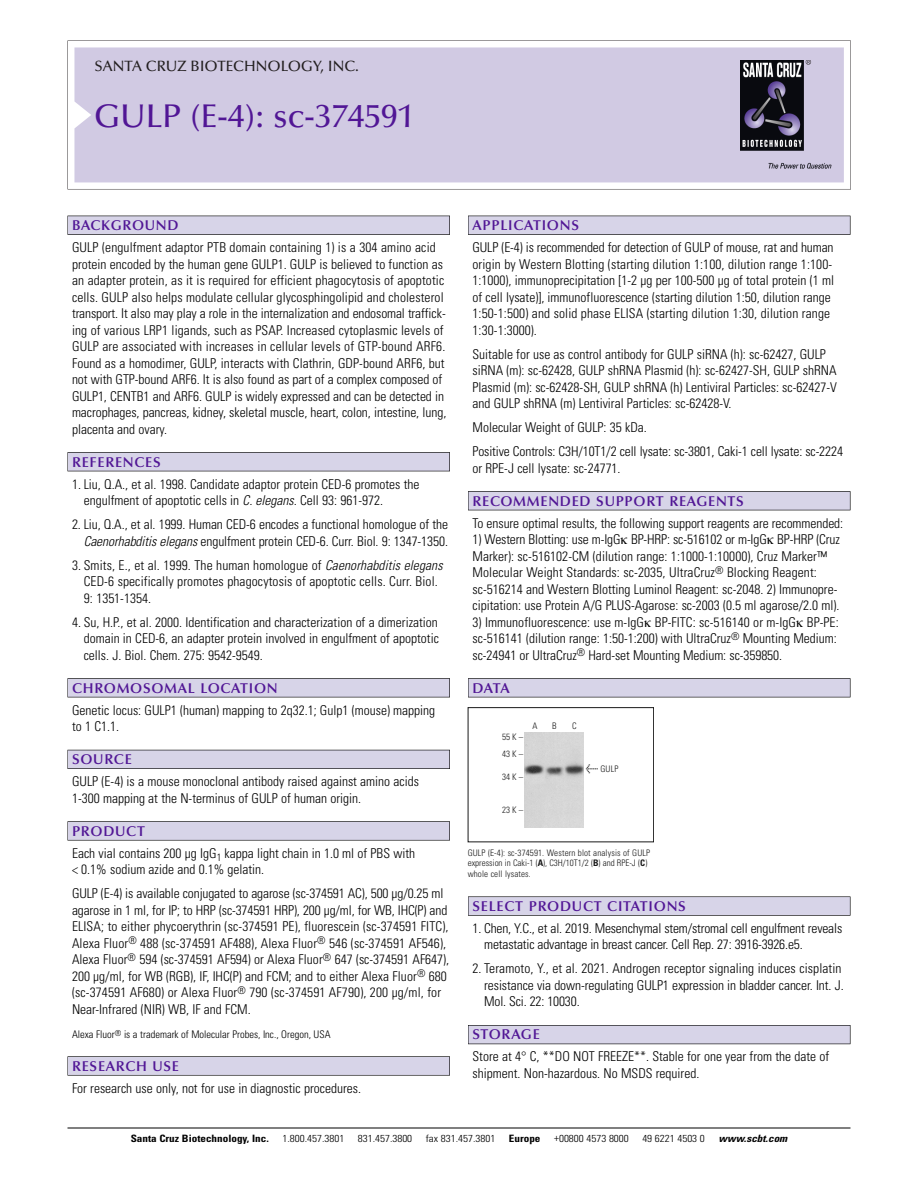
<style>
.page{position:relative;width:918px;height:1188px;background:#fff}
.page>*{position:absolute;margin:0;border:0;box-sizing:border-box;transform-origin:0 0}
.t1{font:500 33px "Optima";color:#511695}
.t2{font:500 15px "Optima";color:#231f20}
.t3{font:600 14.25px "Optima";letter-spacing:.05em;color:#511695}
.t4{font:300 condensed 13.5px/16.5px "Univers";color:#000}
.t5{font:300 condensed 10.5px "Univers";color:#000}
.t6{font:300 condensed 10.2px "Univers";color:#000;scale:1.1 1}
.t7{font:700 condensed 10.2px "Univers";color:#000;scale:1.1 1}
.t8{font:italic 700 condensed 10.2px "Univers";color:#000;scale:1.1 1}
.t9{font:300 condensed 9px/10.5px "Univers";letter-spacing:.015em;color:#191919}
.s1{font-style:italic}
.s2{font-family:"Meta Plus";font-weight:400;font-stretch:normal;font-size:10.5px}
.s3{font-weight:700}
</style>
<div class="page">
<svg style="left:68px;top:40px;width:783px;height:149px"></svg>
<div style="left:74px;top:47px;width:770px;height:135px;background:#d1cae3"></div>
<img style="left:741px;top:60px;width:90px;height:108px">
<div style="left:68px;top:216px;width:382px;height:19px;background:#535256"></div>
<div style="left:68px;top:216px;width:381px;height:18px;background:#d7d4e8"></div>
<div style="left:68px;top:452px;width:382px;height:19px;background:#515155"></div>
<div style="left:68px;top:453px;width:381px;height:18px;background:#d7d4e8"></div>
<div style="left:68px;top:678px;width:382px;height:19px;background:#545357"></div>
<div style="left:68px;top:679px;width:381px;height:18px;background:#d7d4e8"></div>
<div style="left:68px;top:750px;width:382px;height:19px;background:#535259"></div>
<div style="left:68px;top:750px;width:381px;height:18px;background:#d7d4e8"></div>
<svg style="left:68px;top:821px;width:382px;height:20px"></svg>
<div style="left:68px;top:822px;width:381px;height:18px;background:#d7d4e8"></div>
<svg style="left:68px;top:1056px;width:382px;height:20px"></svg>
<div style="left:68px;top:1057px;width:381px;height:18px;background:#d7d4e8"></div>
<div style="left:468px;top:216px;width:382px;height:19px;background:#535256"></div>
<div style="left:468px;top:216px;width:382px;height:18px;background:#d7d4e8"></div>
<div style="left:468px;top:491px;width:382px;height:19px;background:#515155"></div>
<div style="left:468px;top:492px;width:382px;height:18px;background:#d7d4e8"></div>
<div style="left:468px;top:678px;width:382px;height:19px;background:#545357"></div>
<div style="left:468px;top:679px;width:382px;height:18px;background:#d7d4e8"></div>
<svg style="left:468px;top:896px;width:382px;height:20px"></svg>
<div style="left:468px;top:897px;width:382px;height:18px;background:#d7d4e8"></div>
<div style="left:468px;top:1025px;width:382px;height:19px;background:#55545b"></div>
<div style="left:468px;top:1026px;width:382px;height:18px;background:#d7d4e8"></div>
<hr style="left:68px;top:1128px;width:782px;height:1px;background:#000">
<div style="left:468px;top:707px;width:186px;height:135px;border:1px solid #191919"></div>
<img style="left:524px;top:732px;width:60px;height:96px">
<p class="t2" style="left:94px;top:60px;width:266px">SANTA CRUZ BIOTECHNOLOGY, INC.</p>
<p class="t1" style="left:94px;top:102px;width:321px">GULP (E-4): sc-374591</p>
<p class="t3" style="left:72px;top:219px;width:108px">BACKGROUND</p>
<p class="t4" style="left:72px;top:240px;width:376px">GULP (engulfment adaptor PTB domain containing 1) is a 304 amino acid protein encoded by the human gene GULP1. GULP is believed to function as an adapter protein, as it is required for efficient phagocytosis of apoptotic cells. GULP also helps modulate cellular glycosphingolipid and cholesterol transport. It also may play a role in the internalization and endosomal traffick&shy;ing of various LRP1 ligands, such as PSAP. Increased cytoplasmic levels of GULP are associated with increases in cellular levels of GTP-bound ARF6.<br>Found as a homodimer, GULP, interacts with Clathrin, GDP-bound ARF6, but not with GTP-bound ARF6. It is also found as part of a complex composed of GULP1, CENTB1 and ARF6. GULP is widely expressed and can be detected in macrophages, pancreas, kidney, skeletal muscle, heart, colon, intestine, lung, placenta and ovary.</p>
<p class="t3" style="left:72px;top:456px;width:90px">REFERENCES</p>
<p class="t4" style="left:84px;top:477px;width:337px;text-indent:-12px">1. Liu, Q.A., et al. 1998. Candidate adaptor protein CED-6 promotes the engulfment of apoptotic cells in <span class="s1">C.elegans.</span>Cell 93: 961-972.</p>
<p class="t4" style="left:72px;top:517px;width:378px;text-align:right">2. Liu, Q.A., et al. 1999. Human CED-6 encodes a functional homologue of the<br><span class="s1">Caenorhabditis elegans</span> engulfment protein CED-6. Curr. Biol. 9: 1347-1350.</p>
<p class="t4" style="left:84px;top:558px;width:363px;text-indent:-12px">3. Smits, E., et al. 1999. The human homologue of <span class="s1">Caenorhabditis elegans<br></span>CED-6 specifically promotes phagocytosis of apoptotic cells. Curr. Biol.<br>9: 1351-1354.</p>
<p class="t4" style="left:84px;top:615px;width:357px;text-align:justify;text-indent:-12px">4. Su, H.P., et al. 2000. Identification and characterization of a dimerization domain in CED-6, an adapter protein involved in engulfment of apoptotic cells. J. Biol. Chem. 275: 9542-9549.</p>
<p class="t3" style="left:72px;top:682px;width:207px">CHROMOSOMAL LOCATION</p>
<p class="t4" style="left:72px;top:703px;width:365px">Genetic locus: GULP1 (human) mapping to 2q32.1; Gulp1 (mouse) mapping to 1 C1.1.</p>
<p class="t3" style="left:72px;top:753px;width:61px">SOURCE</p>
<p class="t4" style="left:72px;top:775px;width:349px">GULP (E-4) is a mouse monoclonal antibody raised against amino acids<br>1-300 mapping at the N-terminus of GULP of human origin.</p>
<p class="t3" style="left:72px;top:825px;width:74px">PRODUCT</p>
<p class="t4" style="left:72px;top:846px;width:345px">Each vial contains 200 µg IgG<sub>1</sub> kappa light chain in 1.0 ml of PBS with &lt; 0.1% sodium azide and 0.1% gelatin.</p>
<p class="t4" style="left:72px;top:887px;width:379px">GULP (E-4) is available conjugated to agarose (sc-374591 AC), 500 µg/0.25 ml agarose in 1 ml, for IP; to HRP (sc-374591 HRP), 200 µg/ml, for WB, IHC(P) and ELISA; to either phycoerythrin (sc-374591 PE), fluorescein (sc-374591 FITC), Alexa Fluor<sup>®</sup> 488 (sc-374591 AF488), Alexa Fluor<sup>®</sup> 546 (sc-374591 AF546), Alexa Fluor<sup>®</sup> 594 (sc-374591 AF594) or Alexa Fluor<sup>®</sup> 647 (sc-374591 AF647), 200 µg/ml, for WB (RGB), IF, IHC(P) and FCM; and to either Alexa Fluor<sup>®</sup> 680 (sc-374591 AF680) or Alexa Fluor<sup>®</sup> 790 (sc-374591 AF790), 200 µg/ml, for Near-Infrared (NIR) WB, IF and FCM.</p>
<p class="t5" style="left:72px;top:1030px;width:260px">Alexa Fluor<sup>®</sup> is a trademark of Molecular Probes, Inc., Oregon, USA</p>
<p class="t3" style="left:72px;top:1060px;width:109px">RESEARCH USE</p>
<p class="t4" style="left:72px;top:1081px;width:291px">For research use only, not for use in diagnostic procedures.</p>
<p class="t3" style="left:473px;top:219px;width:108px">APPLICATIONS</p>
<p class="t4" style="left:473px;top:240px;width:363px">GULP (E-4) is recommended for detection of GULP of mouse, rat and human origin by Western Blotting (starting dilution 1:100, dilution range 1:100- 1:1000), immunoprecipitation [1-2 µg per 100-500 µg of total protein (1 ml of cell lysate)], immunofluorescence (starting dilution 1:50, dilution range 1:50-1:500) and solid phase ELISA (starting dilution 1:30, dilution range 1:30-1:3000).</p>
<p class="t4" style="left:473px;top:347px;width:366px">Suitable for use as control antibody for GULP siRNA (h): sc-62427, GULP siRNA (m): sc-62428, GULP shRNA Plasmid (h): sc-62427-SH, GULP shRNA Plasmid (m): sc-62428-SH, GULP shRNA (h) Lentiviral Particles: sc-62427-V and GULP shRNA (m) Lentiviral Particles: sc-62428-V.</p>
<p class="t4" style="left:473px;top:420px;width:176px">Molecular Weight of GULP: 35 kDa.</p>
<p class="t4" style="left:473px;top:444px;width:372px">Positive Controls: C3H/10T1/2 cell lysate: sc-3801, Caki-1 cell lysate: sc-2224 or RPE-J cell lysate: sc-24771.</p>
<p class="t3" style="left:473px;top:495px;width:273px">RECOMMENDED SUPPORT REAGENTS</p>
<p class="t4" style="left:473px;top:516px;width:372px">To ensure optimal results, the following support reagents are recommended:</p>
<p class="t4" style="left:473px;top:532px;width:369px">1) Western Blotting: use m-IgG BP-HRP: sc-516102 or m-IgG BP-HRP (Cruz Marker): sc-516102-CM (dilution range: 1:1000-1:10000), Cruz Marker™ Molecular Weight Standards: sc-2035, UltraCruz<sup>®</sup> Blocking Reagent: sc-516214 and Western Blotting Luminol Reagent: sc-2048. 2) Immunopre&shy;cipitation: use Protein A/G PLUS-Agarose: sc-2003 (0.5 ml agarose/2.0 ml).</p>
<p class="t4" style="left:473px;top:615px;width:368px">3) Immunofluorescence: use m-IgG BP-FITC: sc-516140 or m-IgG BP-PE: sc-516141 (dilution range: 1:50-1:200) with UltraCruz<sup>®</sup> Mounting Medium: sc-24941 or UltraCruz<sup>®</sup> Hard-set Mounting Medium: sc-359850.</p>
<p class="t3" style="left:473px;top:682px;width:39px">DATA</p>
<p class="t9" style="left:502px;top:730px;width:22px;line-height:16.5px">55K–<br>43K–</p>
<p class="t9" style="left:502px;top:773px;width:22px">34K–</p>
<p class="t9" style="left:502px;top:806px;width:22px">23K–</p>
<p class="t9" style="left:532px;top:722px;width:7px">A</p>
<p class="t9" style="left:552px;top:722px;width:6px">B</p>
<p class="t9" style="left:572px;top:722px;width:6px">C</p>
<p class="t9" style="left:586px;top:765px;width:34px"><span class="s2">&lt;</span> GULP</p>
<p class="t9" style="left:468px;top:848px;width:184px">GULP (E-4): sc-374591. Western blot analysis of GULP expression in Caki-1 (<span class="s3">A</span>), C3H/10T1/2 (<span class="s3">B</span>) and RPE-J (<span class="s3">C</span>) whole cell lysates.</p>
<p class="t3" style="left:473px;top:900px;width:215px">SELECT PRODUCT CITATIONS</p>
<p class="t4" style="left:484px;top:921px;width:360px;text-indent:-12px">1. Chen, Y.C., et al. 2019. Mesenchymal stem/stromal cell engulfment reveals metastatic advantage in breast cancer. Cell Rep. 27: 3916-3926.e5.</p>
<p class="t4" style="left:484px;top:962px;width:361px;text-indent:-12px">2. Teramoto, Y., et al. 2021. Androgen receptor signaling induces cisplatin resistance via down-regulating GULP1 expression in bladder cancer. Int. J.<br>Mol. Sci. 22: 10030.</p>
<p class="t3" style="left:473px;top:1029px;width:69px">STORAGE</p>
<p class="t4" style="left:473px;top:1050px;width:358px">Store at 4° C, **DO NOT FREEZE**. Stable for one year from the date of shipment. Non-hazardous. No MSDS required.</p>
<p class="t7" style="left:131px;top:1135px;width:127px">Santa Cruz Biotechnology, Inc.</p>
<p class="t6" style="left:282px;top:1135px;width:58px">1.800.457.3801</p>
<p class="t6" style="left:358px;top:1135px;width:51px">831.457.3800</p>
<p class="t6" style="left:426px;top:1135px;width:65px">fax 831.457.3801</p>
<p class="t7" style="left:509px;top:1135px;width:30px">Europe</p>
<p class="t6" style="left:554px;top:1135px;width:69px">+00800 4573 8000</p>
<p class="t6" style="left:642px;top:1135px;width:58px">49 6221 4503 0</p>
<p class="t8" style="left:719px;top:1135px;width:66px">www.scbt.com</p>
</div>
